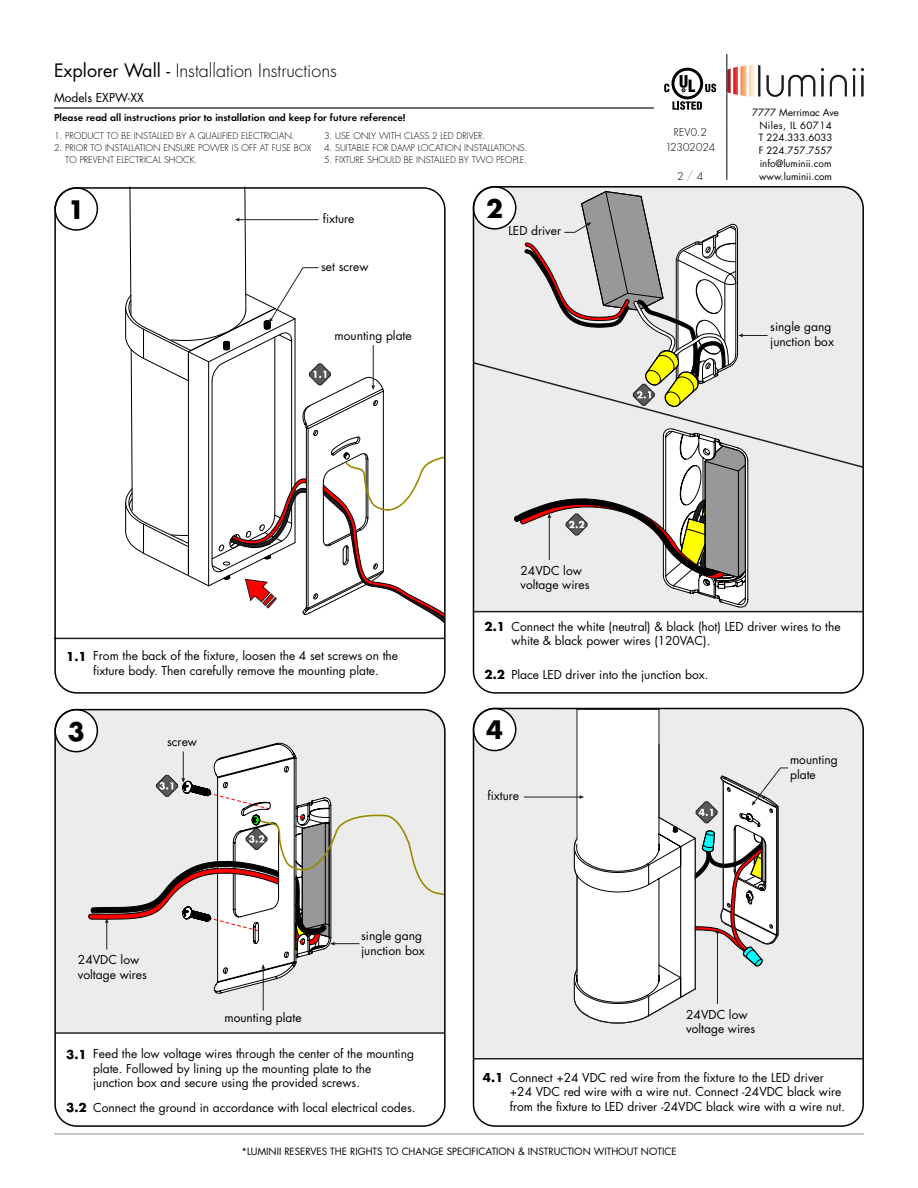
<style>
.page{position:relative;width:918px;height:1188px;background:#fff}
.page>*{position:absolute;margin:0;border:0;box-sizing:border-box;transform-origin:0 0}
.t1{font:700 24.75px "Futura";color:#000}
.t2{font:300 18px "Futura";color:#000}
.t3{font:12px/14.4px "Futura";color:#000}
.t4{font:12px/15px "Futura Light DTC";letter-spacing:-.04em;color:#000;text-align:center}
.t5{font:10.5px "Futura Demi Bold DTC";color:#000}
.t6{font:9.75px/12.8px "Futura";color:#000;text-align:center}
.t7{font:300 9px/12px "Futura";color:#000}
.s1{font-weight:400}
.s2{color:#93918f}
.s3{font-weight:700}
</style>
<div class="page">
<hr style="left:54px;top:107px;width:270px;height:2px;background:#000">
<hr style="left:324px;top:107px;width:330px;height:2px;background:#000">
<hr style="left:726px;top:54px;width:1px;height:54px;background:#000">
<svg style="left:726px;top:108px;width:1px;height:72px"></svg>
<svg style="left:672px;top:101px;width:30px;height:9px"></svg>
<svg style="left:705px;top:84px;width:11px;height:8px"></svg>
<svg style="left:672px;top:68px;width:31px;height:31px"></svg>
<div style="left:674px;top:71px;width:26px;height:25px;background:#fff;border-radius:50%"></div>
<svg style="left:680px;top:75px;width:15px;height:17px"></svg>
<svg style="left:664px;top:84px;width:5px;height:8px"></svg>
<svg style="left:727px;top:65px;width:137px;height:32px"></svg>
<hr style="left:54px;top:1134px;width:810px;height:1px;background:#93918f">
<hr style="left:473px;top:611px;width:389px;height:1px;background:#231f20">
<svg style="left:473px;top:191px;width:389px;height:416px"></svg>
<div style="left:473px;top:187px;width:42px;height:42px;background:#fff;border-radius:50%"></div>
<div style="left:473px;top:186px;width:43px;height:44px;border:2px solid #000;border-radius:50%"></div>
<hr style="left:54px;top:638px;width:390px;height:1px;background:#231f20">
<svg style="left:125px;top:186px;width:318px;height:436px"></svg>
<div style="left:54px;top:187px;width:44px;height:44px;border:2px solid #000;border-radius:50%"></div>
<div style="left:56px;top:709px;width:388px;height:323px;background:#ececec"></div>
<hr style="left:55px;top:1032px;width:389px;height:2px;background:#231f20">
<hr style="left:263px;top:965px;width:1px;height:46px;background:#231f20">
<svg style="left:87px;top:743px;width:356px;height:251px"></svg>
<div style="left:474px;top:709px;width:388px;height:349px;background:#ececec"></div>
<hr style="left:474px;top:1058px;width:388px;height:2px;background:#231f20">
<hr style="left:524px;top:797px;width:60px;height:1px;background:#231f20">
<svg style="left:574px;top:711px;width:214px;height:313px"></svg>
<div style="left:473px;top:709px;width:42px;height:42px;background:#fff;border-radius:50%"></div>
<div style="left:473px;top:708px;width:43px;height:43px;border:2px solid #000;border-radius:50%"></div>
<div style="left:54px;top:710px;width:43px;height:42px;background:#fff;border-radius:50%"></div>
<div style="left:54px;top:709px;width:44px;height:43px;border:2px solid #000;border-radius:50%"></div>
<div style="left:54px;top:187px;width:392px;height:507px;border:2px solid #000;border-radius:22px"></div>
<div style="left:473px;top:186px;width:391px;height:508px;border:2px solid #000;border-radius:22px"></div>
<div style="left:473px;top:708px;width:391px;height:419px;border:2px solid #000;border-radius:22px"></div>
<div style="left:54px;top:709px;width:392px;height:418px;border:2px solid #000;border-radius:22px"></div>
<h2 class="t2" style="left:54px;top:59px;width:284px"><span class="s1">Explorer Wall -</span> Installation Instructions</h2>
<p class="t3" style="left:54px;top:90px;width:91px">Models EXPW-XX</p>
<p class="t5" style="left:54px;top:111px;width:353px">Please read all instructions prior to installation and keep for future reference!</p>
<p class="t7" style="left:54px;top:130px;width:242px">1. PRODUCT TO BE INSTALLED BY A QUALIFIED ELECTRICIAN.</p>
<p class="t7" style="left:65px;top:142px;width:248px;text-indent:-11px">2. PRIOR TO INSTALLATION ENSURE POWER IS OFF AT FUSE BOX<br>TO PREVENT ELECTRICAL SHOCK.</p>
<p class="t7" style="left:324px;top:130px;width:163px">3. USE ONLY WITH CLASS 2 LED DRIVER.</p>
<p class="t7" style="left:324px;top:142px;width:205px">4. SUITABLE FOR DAMP LOCATION INSTALLATIONS.</p>
<p class="t7" style="left:324px;top:154px;width:205px">5. FIXTURE SHOULD BE INSTALLED BY TWO PEOPLE.</p>
<h1 class="t1" style="left:68px;top:192px;width:18px">1</h1>
<p class="t3" style="left:323px;top:211px;width:33px">fixture</p>
<p class="t3" style="left:321px;top:259px;width:49px">set screw</p>
<p class="t3" style="left:335px;top:328px;width:79px">mounting plate</p>
<h1 class="t1" style="left:486px;top:191px;width:18px">2</h1>
<p class="t3" style="left:508px;top:223px;width:54px">LED driver</p>
<p class="t4" style="left:665px;top:124px;width:52px">REV0.2<br>12302024</p>
<p class="t4" style="left:677px;top:169px;width:28px">2 <span class="s2">/</span> 4</p>
<p class="t6" style="left:752px;top:106px;width:88px">7777 Merrimac Ave<br>Niles, IL 60714<br>T 224.333.6033<br>F 224.757.7557 info@luminii.com www.luminii.com</p>
<p class="t3" style="left:770px;top:320px;width:65px">single gang junction box</p>
<p class="t3" style="left:521px;top:563px;width:71px">24VDC low voltage wires</p>
<p class="t3" style="left:93px;top:648px;width:307px;text-indent:-27px"><span class="s3">1.1</span> From the back of the fixture, loosen the 4 set screws on the fixture body. Then carefully remove the mounting plate.</p>
<p class="t3" style="left:512px;top:619px;width:331px;text-indent:-27px"><span class="s3">2.1</span> Connect the white (neutral) &amp; black (hot) LED driver wires to the white &amp; black power wires (120VAC).</p>
<p class="t3" style="left:485px;top:667px;width:226px"><span class="s3">2.2</span> Place LED driver into the junction box.</p>
<h1 class="t1" style="left:68px;top:714px;width:18px">3</h1>
<h1 class="t1" style="left:486px;top:713px;width:18px">4</h1>
<p class="t3" style="left:167px;top:735px;width:31px">screw</p>
<p class="t3" style="left:78px;top:953px;width:71px">24VDC low voltage wires</p>
<p class="t3" style="left:225px;top:1010px;width:79px">mounting plate</p>
<p class="t3" style="left:361px;top:928px;width:65px">single gang junction box</p>
<p class="t3" style="left:487px;top:788px;width:33px">fixture</p>
<p class="t3" style="left:790px;top:753px;width:49px">mounting plate</p>
<p class="t3" style="left:686px;top:1007px;width:71px">24VDC low voltage wires</p>
<p class="t3" style="left:93px;top:1047px;width:322px;text-indent:-27px"><span class="s3">3.1</span> Feed the low voltage wires through the center of the mounting plate. Followed by lining up the mounting plate to the junction box and secure using the provided screws.</p>
<p class="t3" style="left:66px;top:1100px;width:351px"><span class="s3">3.2</span> Connect the ground in accordance with local electrical codes.</p>
<p class="t3" style="left:510px;top:1070px;width:337px;text-indent:-27px"><span class="s3">4.1</span> Connect +24 VDC red wire from the fixture to the LED driver +24 VDC red wire with a wire nut. Connect -24VDC black wire from the fixture to LED driver -24VDC black wire with a wire nut.</p>
<p class="t6" style="left:241px;top:1145px;width:437px">*LUMINII RESERVES THE RIGHTS TO CHANGE SPECIFICATION &amp; INSTRUCTION WITHOUT NOTICE</p>
</div>
